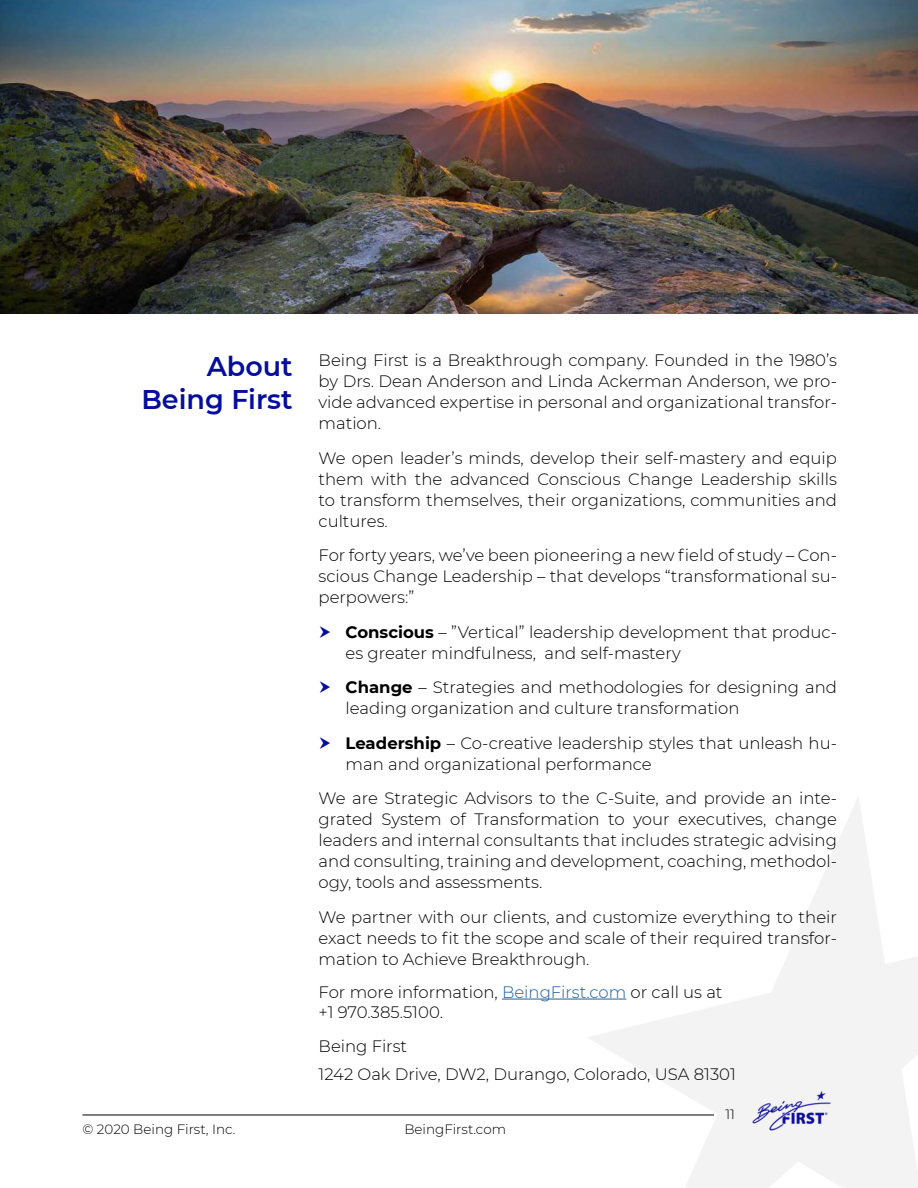
<style>
.page{position:relative;width:918px;height:1188px;background:#fff}
.page>*{position:absolute;margin:0;border:0;box-sizing:border-box;transform-origin:0 0}
.t1{font:600 27px/32.4px "Montserrat";color:#050d9e;text-align:right}
.t2{font:300 16.5px/21px "Montserrat";color:#000;text-align:justify}
.t3{font:300 13.5px "Montserrat";color:#000}
.s1{font-weight:700}
.s2{color:#215e9e}
</style>
<div class="page">
<img style="left:588px;top:797px;width:330px;height:391px">
<hr style="left:82px;top:1115px;width:632px;height:1px;background:#000">
<img style="left:0;top:0;width:918px;height:313px">
<hr style="left:502px;top:999px;width:124px;height:1px;background:#215e9e">
<h1 class="t1" style="left:141px;top:349px;width:153px">About<br>Being First</h1>
<p class="t2" style="left:319px;top:349px;width:520px">Being First is a Breakthrough company. Founded in the 1980’s by Drs. Dean Anderson and Linda Ackerman Anderson, we pro&shy;vide advanced expertise in personal and organizational transfor&shy;mation.</p>
<p class="t2" style="left:319px;top:447px;width:520px">We open leader’s minds, develop their self-mastery and equip them with the advanced Conscious Change Leadership skills to transform themselves, their organizations, communities and cultures.</p>
<p class="t2" style="left:319px;top:544px;width:520px">For forty years, we’ve been pioneering a new field of study – Con&shy;scious Change Leadership – that develops “transformational su&shy;perpowers:”</p>
<p class="t2" style="left:346px;top:621px;width:493px"><span class="s1">Conscious</span> – ”Vertical” leadership development that produc&shy;es greater mindfulness, and self-mastery</p>
<p class="t2" style="left:346px;top:676px;width:493px"><span class="s1">Change</span> – Strategies and methodologies for designing and leading organization and culture transformation</p>
<p class="t2" style="left:346px;top:732px;width:493px"><span class="s1">Leadership</span> – Co-creative leadership styles that unleash hu&shy;man and organizational performance</p>
<p class="t2" style="left:319px;top:787px;width:520px">We are Strategic Advisors to the C-Suite, and provide an inte&shy;grated System of Transformation to your executives, change leaders and internal consultants that includes strategic advising and consulting, training and development, coaching, methodol&shy;ogy, tools and assessments.</p>
<p class="t2" style="left:319px;top:906px;width:520px">We partner with our clients, and customize everything to their exact needs to fit the scope and scale of their required transfor&shy;mation to Achieve Breakthrough.</p>
<p class="t2" style="left:319px;top:982px;width:405px;line-height:19.8px">For more information, <span class="s2">BeingFirst.com</span> or call us at +1 970.385.5100.</p>
<p class="t2" style="left:319px;top:1032px;width:419px;line-height:27.8px">Being First<br>1242 Oak Drive, DW2, Durango, Colorado, USA 81301</p>
<p class="t3" style="left:82px;top:1120px;width:155px">© 2020 Being First, Inc.</p>
<p class="t3" style="left:404px;top:1120px;width:103px">BeingFirst.com</p>
<p class="t3" style="left:725px;top:1105px;width:11px">11</p>
</div>
